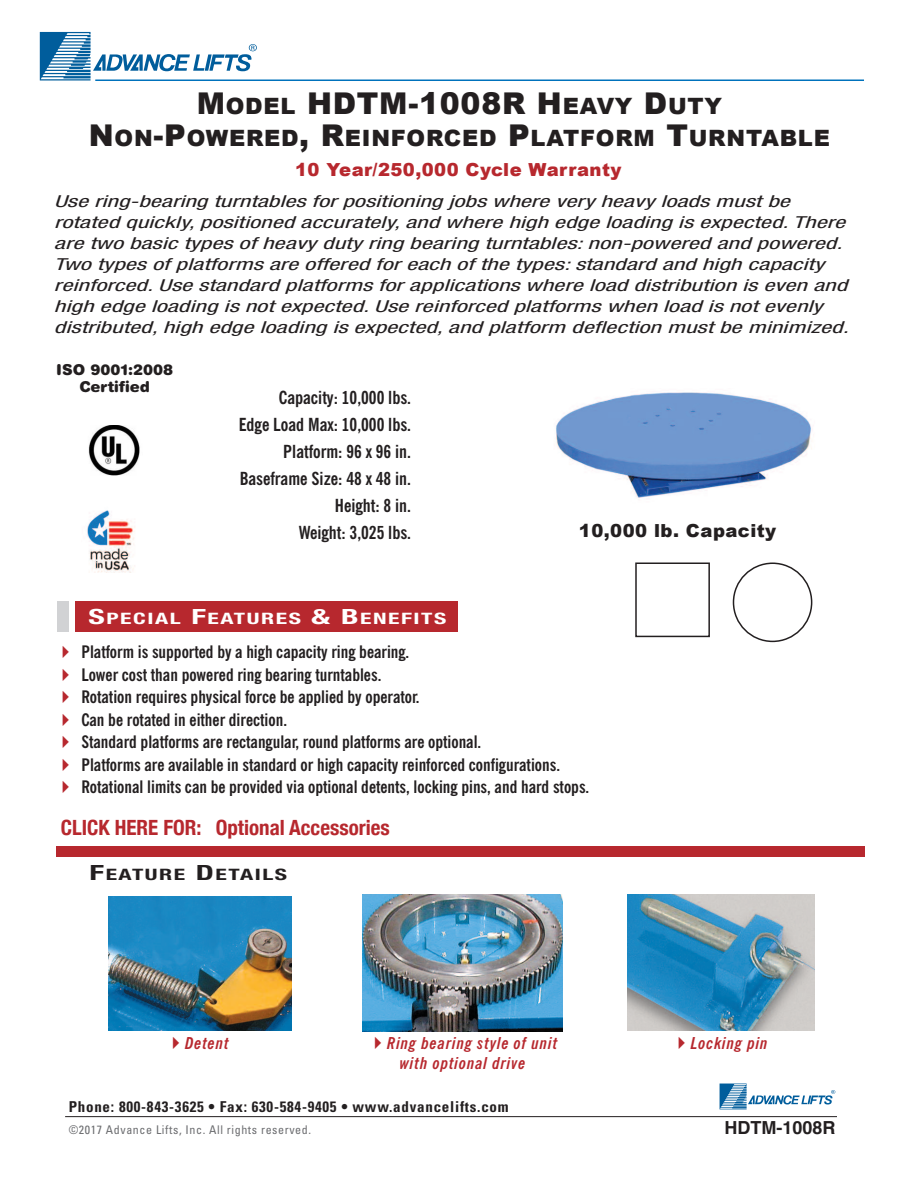
<style>
.page{position:relative;width:918px;height:1188px;background:#fff}
.page>*{position:absolute;margin:0;border:0;box-sizing:border-box;transform-origin:0 0}
.t1{font:900 30px "Arial";letter-spacing:.025em;color:#231f20}
.t2{font:900 22.5px "Arial";letter-spacing:.035em;color:#231f20}
.t3{font:700 condensed 21px "Helvetica Neue";color:#b7282e}
.t4{font:700 condensed 18px/27px "News Gothic BT";color:#231f20;text-align:right}
.t5{font:900 18px "Arial";letter-spacing:.025em;color:#b7282e}
.t6{font:900 18px "Arial";letter-spacing:.025em;color:#231f20}
.t7{font:700 18px "Helvetica";color:#231f20}
.t8{font:700 condensed 17.25px "News Gothic BT";color:#231f20}
.t9{font:italic condensed 16.5px/21px "Helvetica Neue";letter-spacing:.005em;color:#231f20;scale:1.5 1}
.t10{font:italic 700 condensed 16.5px/19.8px "News Gothic BT";letter-spacing:.05em;color:#b7282e;text-align:center}
.t11{font:700 condensed 15.75px "Helvetica Neue";letter-spacing:.065em;color:#fff;scale:1.5 1}
.t12{font:700 condensed 15.75px "Helvetica Neue";letter-spacing:.065em;color:#231f20;scale:1.5 1}
.t13{font:700 condensed 15px "Univers";letter-spacing:.05em;color:#231f20}
.t14{font:900 15px/16.5px "Helvetica Rounded";color:#231f20;text-align:center}
.t15{font:condensed 12px "Univers";letter-spacing:.05em;color:#6c6d70}
.s1{font-size:22.5px}
.s2{font-size:30px}
.s3{font-size:21px}
.s4{color:#b7282e}
</style>
<div class="page">
<svg style="left:720px;top:1084px;width:115px;height:25px"></svg>
<hr style="left:65px;top:1116px;width:772px;height:1px;background:#231f20">
<svg style="left:40px;top:32px;width:217px;height:48px"></svg>
<div style="left:57px;top:601px;width:11px;height:31px;background:#d1d2d4"></div>
<div style="left:75px;top:601px;width:383px;height:31px;background:#b7282e"></div>
<hr style="left:95px;top:80px;width:769px;height:1px;background:#0072bc">
<div style="left:56px;top:846px;width:809px;height:11px;background:#b7282e"></div>
<div style="left:635px;top:562px;width:75px;height:75px;border:2px solid #231f20"></div>
<svg style="left:733px;top:562px;width:79px;height:80px"></svg>
<img style="left:362px;top:894px;width:201px;height:137px">
<img style="left:108px;top:897px;width:183px;height:133px">
<img style="left:627px;top:894px;width:187px;height:136px">
<img style="left:556px;top:392px;width:256px;height:106px">
<img style="left:88px;top:425px;width:52px;height:51px">
<img style="left:87px;top:510px;width:48px;height:63px">
<h1 class="t1" style="left:197px;top:81px;width:527px">M<span class="s1">ODEL</span> HDTM-1008R H<span class="s1">EAVY</span> D<span class="s1">UTY</span></h1>
<h2 class="t2" style="left:89px;top:121px;width:743px"><span class="s2">N</span>ON<span class="s2">-P</span>OWERED<span class="s2">, R</span>EINFORCED <span class="s2">P</span>LATFORM <span class="s2">T</span>URNTABLE</h2>
<p class="t5" style="left:295px;top:156px;width:328px">10 YEAR/250,000 CYCLE WARRANTY</p>
<p class="t9" style="left:54px;top:192px;width:531px">Use ring-bearing turntables for positioning jobs where very heavy loads must be rotated quickly, positioned accurately, and where high edge loading is expected. There are two basic types of heavy duty ring bearing turntables: non-powered and powered.<br>Two types of platforms are offered for each of the types: standard and high capacity reinforced. Use standard platforms for applications where load distribution is even and high edge loading is not expected. Use reinforced platforms when load is not evenly distributed, high edge loading is expected, and platform deflection must be minimized.</p>
<p class="t14" style="left:56px;top:363px;width:118px">ISO 9001:2008<br>Certified</p>
<p class="t4" style="left:239px;top:386px;width:174px">Capacity: 10,000 lbs.<br>Edge Load Max: 10,000 lbs.<br>Platform: 96 x 96 in.<br>Baseframe Size: 48 x 48 in.<br>Height: 8 in.<br>Weight: 3,025 lbs.</p>
<p class="t6" style="left:579px;top:517px;width:199px">10,000 LB. CAPACITY</p>
<p class="t11" style="left:89px;top:613px;width:240px"><span class="s3">S</span>PECIAL <span class="s3">F</span>EATURES <span class="s3">&amp; B</span>ENEFITS</p>
<p class="t8" style="left:56px;top:646px;width:355px"><span class="s4">✔</span> Platform is supported by a high capacity ring bearing.</p>
<p class="t8" style="left:56px;top:668px;width:327px"><span class="s4">✔</span> Lower cost than powered ring bearing turntables.</p>
<p class="t8" style="left:56px;top:691px;width:366px"><span class="s4">✔</span> Rotation requires physical force be applied by operator.</p>
<p class="t8" style="left:56px;top:713px;width:233px"><span class="s4">✔</span> Can be rotated in either direction.</p>
<p class="t8" style="left:56px;top:736px;width:427px"><span class="s4">✔</span> Standard platforms are rectangular, round platforms are optional.</p>
<p class="t8" style="left:56px;top:758px;width:506px"><span class="s4">✔</span> Platforms are available in standard or high capacity reinforced configurations.</p>
<p class="t8" style="left:56px;top:781px;width:535px"><span class="s4">✔</span> Rotational limits can be provided via optional detents, locking pins, and hard stops.</p>
<p class="t3" style="left:61px;top:815px;width:331px">CLICK HERE FOR: Optional Accessories</p>
<p class="t12" style="left:90px;top:869px;width:133px"><span class="s3">F</span>EATURE <span class="s3">D</span>ETAILS</p>
<p class="t10" style="left:166px;top:1035px;width:65px">✔Detent</p>
<p class="t10" style="left:671px;top:1035px;width:98px">✔Locking pin</p>
<p class="t10" style="left:368px;top:1035px;width:191px">✔Ring bearing style of unit with optional drive</p>
<p class="t13" style="left:69px;top:1101px;width:441px">Phone: 800-843-3625 • Fax: 630-584-9405 • www.advancelifts.com</p>
<p class="t15" style="left:69px;top:1125px;width:244px">©2017 Advance Lifts, Inc. All rights reserved.</p>
<p class="t7" style="left:725px;top:1120px;width:113px">HDTM-1008R</p>
</div>
